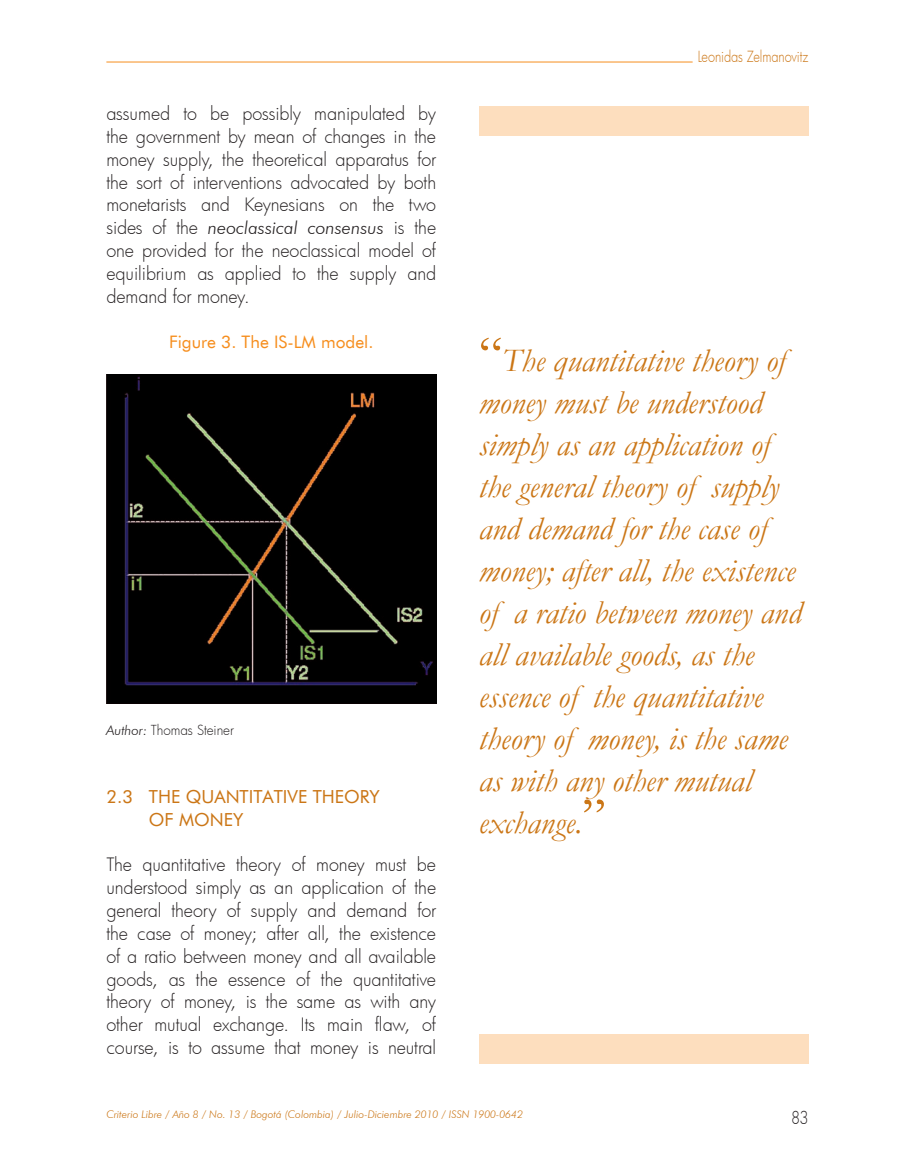
<style>
.page{position:relative;width:915px;height:1170px;background:#fff}
.page>*{position:absolute;margin:0;border:0;box-sizing:border-box;transform-origin:0 0}
.t1{font:italic 33px/42px "Garamond";color:#cb7616}
.t2{font:300 18px/22.8px "Futura";letter-spacing:-.005em;color:#231f20;text-align:justify}
.t3{font:italic 300 18px "Futura BT";color:#231f20}
.t4{font:18px/22.8px "Futura BT";color:#cb7616}
.t5{font:17.25px "Futura BT";color:#f68e1e}
.t6{font:300 17.25px "Futura";color:#231f20;scale:.85 1}
.t7{font:300 15px "Futura";letter-spacing:-.005em;color:#cb7616;scale:.85 1}
.t8{font:300 13.5px "Futura";letter-spacing:-.01em;color:#231f20}
.t9{font:italic 300 10.5px "Futura BT";color:#cb7616}
.s1{font-family:"Futura";font-style:normal}
.s2{font-family:"Futura BT";font-style:italic}
.s3{font-style:normal;font-size:52.5px}
</style>
<div class="page">
<hr style="left:106px;top:62px;width:586px;height:1px;background:#f68e1e">
<div style="left:478px;top:106px;width:330px;height:30px;background:#fddebe"></div>
<div style="left:478px;top:1033px;width:330px;height:30px;background:#fddebe"></div>
<img style="left:106px;top:374px;width:330px;height:330px">
<p class="t2" style="left:106px;top:102px;width:331px">assumed to be possibly manipulated by the government by mean of changes in the money supply, the theoretical apparatus for the sort of interventions advocated by both monetarists and Keynesians on the two</p>
<p class="t3" style="left:106px;top:217px;width:331px"><span class="s1">sides of the</span> neoclassical consensus <span class="s1">is the</span></p>
<p class="t2" style="left:106px;top:238px;width:331px">one provided for the neoclassical model of equilibrium as applied to the supply and demand for money.</p>
<p class="t5" style="left:169px;top:331px;width:206px">Figure 3. The IS-LM model.</p>
<p class="t8" style="left:106px;top:720px;width:129px"><span class="s2">Author:</span> Thomas Steiner</p>
<p class="t4" style="left:149px;top:785px;width:232px;text-indent:-43px">2.3 THE QUANTITATIVE THEORY<br>OF MONEY</p>
<p class="t2" style="left:106px;top:853px;width:331px">The quantitative theory of money must be understood simply as an application of the general theory of supply and demand for the case of money; after all, the existence of a ratio between money and all available goods, as the essence of the quantitative theory of money, is the same as with any other mutual exchange. Its main flaw, of course, is to assume that money is neutral</p>
<p class="t7" style="left:697px;top:46px;width:132px">Leonidas Zelmanovitz</p>
<p class="t1" style="left:478px;top:339px;width:324px"><span class="s3">“</span>The quantitative theory of money must be understood simply as an application of the general theory of supply and demand for the case of money; after all, the existence of a ratio between money and all available goods, as the essence of the quantitative theory of money, is the same as with any other mutual exchange.<span class="s3">”</span></p>
<p class="t9" style="left:106px;top:1108px;width:418px">Criterio Libre / Año 8 / No. 13 / Bogotá (Colombia) / Julio-Diciembre 2010 / ISSN 1900-0642</p>
<p class="t6" style="left:790px;top:1105px;width:22px">83</p>
</div>
